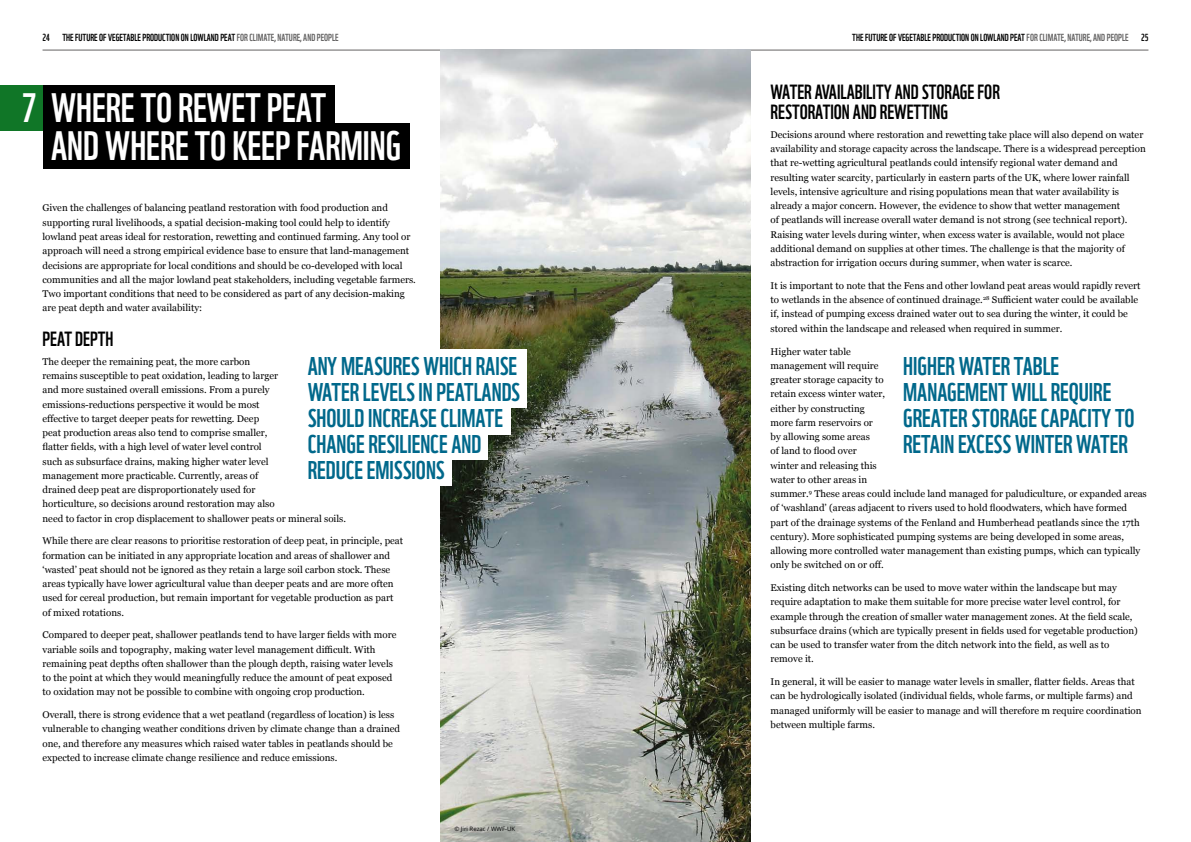
<style>
.page{position:relative;width:1191px;height:842px;background:#fff}
.page>*{position:absolute;margin:0;border:0;box-sizing:border-box;transform-origin:0 0}
.t1{font:40px/38px "WWF";color:#fff}
.t2{font:25px/26px "WWF";color:#00688b}
.t3{font:20px/20px "WWF";color:#000}
.t4{font:10px "WWF";color:#000}
.t5{font:9.8px/14.3px "Georgia";color:#000}
.t6{font:6px "Open Sans";color:#000}
.s1{color:#646363}
</style>
<div class="page">
<hr style="left:43px;top:50px;width:510px;height:1px;background:#646363">
<hr style="left:638px;top:50px;width:510px;height:1px;background:#646363">
<img style="left:440px;top:50px;width:310px;height:792px">
<div style="left:301px;top:402px;width:209px;height:33px;background:#fff"></div>
<div style="left:301px;top:375px;width:225px;height:33px;background:#fff"></div>
<div style="left:301px;top:349px;width:225px;height:33px;background:#fff"></div>
<div style="left:301px;top:427px;width:187px;height:33px;background:#fff"></div>
<div style="left:301px;top:453px;width:150px;height:33px;background:#fff"></div>
<div style="left:43px;top:85px;width:291px;height:45px;background:#000"></div>
<div style="left:0;top:85px;width:43px;height:45px;background:#107627"></div>
<div style="left:43px;top:124px;width:366px;height:45px;background:#000"></div>
<p class="t4" style="left:43px;top:30px;width:298px">24 THE FUTURE OF VEGETABLE PRODUCTION ON LOWLAND PEAT <span class="s1">FOR CLIMATE, NATURE, AND PEOPLE</span></p>
<p class="t4" style="left:852px;top:30px;width:298px">THE FUTURE OF VEGETABLE PRODUCTION ON LOWLAND PEAT <span class="s1">FOR CLIMATE, NATURE, AND PEOPLE</span> 25</p>
<h3 class="t3" style="left:770px;top:80px;width:231px">WATER AVAILABILITY AND STORAGE FOR<br>RESTORATION AND REWETTING</h3>
<p class="t5" style="left:770px;top:127px;width:377px">Decisions around where restoration and rewetting take place will also depend on water availability and storage capacity across the landscape. There is a widespread perception that re-wetting agricultural peatlands could intensify regional water demand and resulting water scarcity, particularly in eastern parts of the UK, where lower rainfall levels, intensive agriculture and rising populations mean that water availability is already a major concern. However, the evidence to show that wetter management<br>of peatlands will increase overall water demand is not strong (see technical report).<br>Raising water levels during winter, when excess water is available, would not place additional demand on supplies at other times. The challenge is that the majority of abstraction for irrigation occurs during summer, when water is scarce.</p>
<p class="t5" style="left:770px;top:278px;width:371px">It is important to note that the Fens and other lowland peat areas would rapidly revert to wetlands in the absence of continued drainage.<sup>28</sup> Sufficient water could be available if, instead of pumping excess drained water out to sea during the winter, it could be stored within the landscape and released when required in summer.</p>
<p class="t5" style="left:770px;top:344px;width:378px">Higher water table<br>management will require<br>greater storage capacity to<br>retain excess winter water,<br>either by constructing<br>more farm reservoirs or<br>by allowing some areas<br>of land to flood over<br>winter and releasing this<br>water to other areas in<br>summer.<sup>9</sup> These areas could include land managed for paludiculture, or expanded areas of ‘washland’ (areas adjacent to rivers used to hold floodwaters, which have formed part of the drainage systems of the Fenland and Humberhead peatlands since the 17th century). More sophisticated pumping systems are being developed in some areas, allowing more controlled water management than existing pumps, which can typically only be switched on or off.</p>
<p class="t5" style="left:770px;top:580px;width:369px">Existing ditch networks can be used to move water within the landscape but may require adaptation to make them suitable for more precise water level control, for example through the creation of smaller water management zones. At the field scale, subsurface drains (which are typically present in fields used for vegetable production) can be used to transfer water from the ditch network into the field, as well as to remove it.</p>
<p class="t5" style="left:770px;top:674px;width:372px">In general, it will be easier to manage water levels in smaller, flatter fields. Areas that can be hydrologically isolated (individual fields, whole farms, or multiple farms) and managed uniformly will be easier to manage and will therefore m require coordination between multiple farms.</p>
<h1 class="t1" style="left:51px;top:85px;width:351px;text-indent:-29px">7 WHERE TO REWET PEAT<br>AND WHERE TO KEEP FARMING</h1>
<p class="t5" style="left:43px;top:201px;width:375px">Given the challenges of balancing peatland restoration with food production and supporting rural livelihoods, a spatial decision-making tool could help to identify lowland peat areas ideal for restoration, rewetting and continued farming. Any tool or approach will need a strong empirical evidence base to ensure that land-management decisions are appropriate for local conditions and should be co-developed with local communities and all the major lowland peat stakeholders, including vegetable farmers.<br>Two important conditions that need to be considered as part of any decision-making are peat depth and water availability:</p>
<h3 class="t3" style="left:43px;top:327px;width:72px">PEAT DEPTH</h3>
<p class="t5" style="left:43px;top:354px;width:305px">The deeper the remaining peat, the more carbon<br>remains susceptible to peat oxidation, leading to larger<br>and more sustained overall emissions. From a purely emissions-reductions perspective it would be most<br>effective to target deeper peats for rewetting. Deep<br>peat production areas also tend to comprise smaller,<br>flatter fields, with a high level of water level control<br>such as subsurface drains, making higher water level<br>management more practicable. Currently, areas of<br>drained deep peat are disproportionately used for<br>horticulture, so decisions around restoration may also<br>need to factor in crop displacement to shallower peats or mineral soils.</p>
<p class="t5" style="left:43px;top:533px;width:362px">While there are clear reasons to prioritise restoration of deep peat, in principle, peat formation can be initiated in any appropriate location and areas of shallower and ‘wasted’ peat should not be ignored as they retain a large soil carbon stock. These areas typically have lower agricultural value than deeper peats and are more often used for cereal production, but remain important for vegetable production as part of mixed rotations.</p>
<p class="t5" style="left:43px;top:627px;width:355px">Compared to deeper peat, shallower peatlands tend to have larger fields with more variable soils and topography, making water level management difficult. With remaining peat depths often shallower than the plough depth, raising water levels to the point at which they would meaningfully reduce the amount of peat exposed to oxidation may not be possible to combine with ongoing crop production.</p>
<p class="t5" style="left:43px;top:707px;width:359px">Overall, there is strong evidence that a wet peatland (regardless of location) is less vulnerable to changing weather conditions driven by climate change than a drained one, and therefore any measures which raised water tables in peatlands should be expected to increase climate change resilience and reduce emissions.</p>
<h2 class="t2" style="left:308px;top:351px;width:214px">ANY MEASURES WHICH RAISE<br>WATER LEVELS IN PEATLANDS<br>SHOULD INCREASE CLIMATE<br>CHANGE RESILIENCE AND<br>REDUCE EMISSIONS</h2>
<h2 class="t2" style="left:903px;top:351px;width:233px">HIGHER WATER TABLE<br>MANAGEMENT WILL REQUIRE<br>GREATER STORAGE CAPACITY TO<br>RETAIN EXCESS WINTER WATER</h2>
<p class="t6" style="left:454px;top:825px;width:62px">© Jiri Rezac / WWF-UK</p>
</div>
